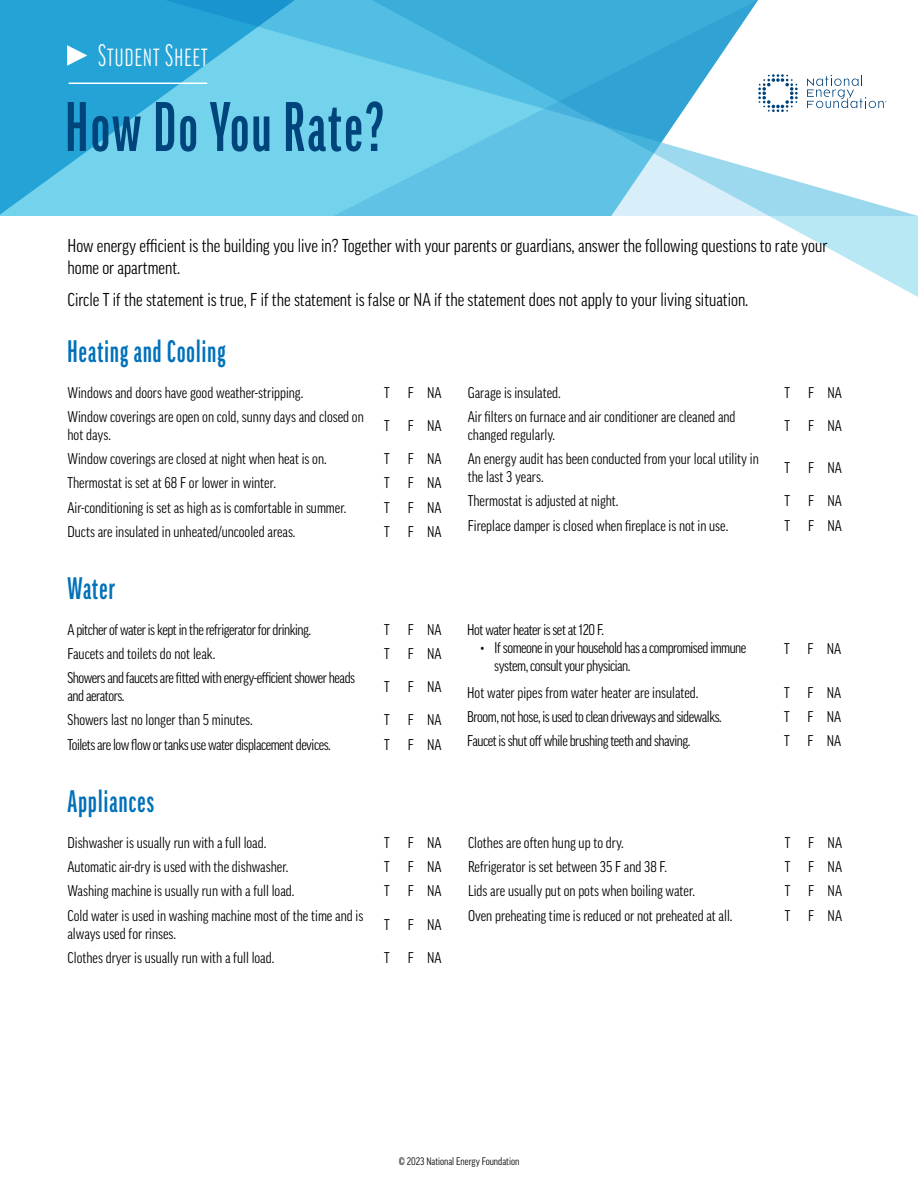
<style>
.page{position:relative;width:918px;height:1188px;background:#fff}
.page>*{position:absolute;margin:0;border:0;box-sizing:border-box;transform-origin:0 0}
.t1{font:700 67.5px "Good Pro Comp";letter-spacing:.04em;color:#00447c}
.t2{font:700 30px "Good Pro Comp";letter-spacing:.04em;color:#0071b9}
.t3{font:30px "Good Pro Comp";letter-spacing:.04em;color:#fff}
.t4{font:condensed 18px/21.6px "Good Pro";color:#000}
.t5{font:condensed 15px/18px "Good Pro";color:#000}
.t6{font:condensed 15px/18px "Good Pro";letter-spacing:-.03em;color:#000}
.t7{font:condensed 10.5px "Good Pro";color:#000}
</style>
<div class="page">
<svg style="left:769px;top:216px;width:149px;height:81px"></svg>
<svg style="left:0;top:0;width:165px;height:214px;fill:#24a3d7"></svg>
<svg style="left:165px;top:0;width:497px;height:216px"></svg>
<svg style="left:67px;top:45px;width:20px;height:21px"></svg>
<hr style="left:69px;top:83px;width:138px;height:1px;background:#fff">
<svg style="left:662px;top:0;width:256px;height:216px"></svg>
<svg style="left:758px;top:74px;width:40px;height:38px"></svg>
<svg style="left:807px;top:75px;width:79px;height:33px"></svg>
<h2 class="t3" style="left:98px;top:38px;width:111px">Student Sheet</h2>
<h1 class="t1" style="left:65px;top:89px;width:320px">How Do You Rate?</h1>
<p class="t4" style="left:68px;top:235px;width:761px">How energy efficient is the building you live in? Together with your parents or guardians, answer the following questions to rate your home or apartment.</p>
<p class="t4" style="left:68px;top:289px;width:682px">Circle T if the statement is true, F if the statement is false or NA if the statement does not apply to your living situation.</p>
<h2 class="t2" style="left:68px;top:335px;width:160px">Heating and Cooling</h2>
<p class="t5" style="left:68px;top:383px;width:237px">Windows and doors have good weather-stripping.</p>
<p class="t5" style="left:384px;top:383px;width:59px">T F NA</p>
<p class="t5" style="left:68px;top:408px;width:298px">Window coverings are open on cold, sunny days and closed on hot days.</p>
<p class="t5" style="left:384px;top:417px;width:59px">T F NA</p>
<p class="t5" style="left:68px;top:450px;width:261px">Window coverings are closed at night when heat is on.</p>
<p class="t5" style="left:384px;top:450px;width:59px">T F NA</p>
<p class="t5" style="left:68px;top:474px;width:210px">Thermostat is set at 68 F or lower in winter.</p>
<p class="t5" style="left:384px;top:474px;width:59px">T F NA</p>
<p class="t5" style="left:68px;top:498px;width:281px">Air-conditioning is set as high as is comfortable in summer.</p>
<p class="t5" style="left:384px;top:498px;width:59px">T F NA</p>
<p class="t5" style="left:68px;top:523px;width:230px">Ducts are insulated in unheated/uncooled areas.</p>
<p class="t5" style="left:384px;top:523px;width:59px">T F NA</p>
<p class="t5" style="left:468px;top:383px;width:95px">Garage is insulated.</p>
<p class="t5" style="left:785px;top:383px;width:59px">T F NA</p>
<p class="t5" style="left:468px;top:408px;width:269px">Air filters on furnace and air conditioner are cleaned and changed regularly.</p>
<p class="t5" style="left:785px;top:417px;width:59px">T F NA</p>
<p class="t5" style="left:468px;top:450px;width:293px">An energy audit has been conducted from your local utility in the last 3 years.</p>
<p class="t5" style="left:785px;top:459px;width:59px">T F NA</p>
<p class="t5" style="left:468px;top:492px;width:152px">Thermostat is adjusted at night.</p>
<p class="t5" style="left:785px;top:492px;width:59px">T F NA</p>
<p class="t5" style="left:468px;top:516px;width:262px">Fireplace damper is closed when fireplace is not in use.</p>
<p class="t5" style="left:785px;top:516px;width:59px">T F NA</p>
<h2 class="t2" style="left:68px;top:572px;width:49px">Water</h2>
<p class="t6" style="left:68px;top:620px;width:245px">A pitcher of water is kept in the refrigerator for drinking.</p>
<p class="t5" style="left:384px;top:620px;width:59px">T F NA</p>
<p class="t5" style="left:68px;top:645px;width:149px">Faucets and toilets do not leak.</p>
<p class="t5" style="left:384px;top:645px;width:59px">T F NA</p>
<p class="t6" style="left:68px;top:669px;width:289px">Showers and faucets are fitted with energy-efficient shower heads and aerators.</p>
<p class="t5" style="left:384px;top:678px;width:59px">T F NA</p>
<p class="t5" style="left:68px;top:711px;width:187px">Showers last no longer than 5 minutes.</p>
<p class="t5" style="left:384px;top:711px;width:59px">T F NA</p>
<p class="t6" style="left:68px;top:735px;width:265px">Toilets are low flow or tanks use water displacement devices.</p>
<p class="t5" style="left:384px;top:735px;width:59px">T F NA</p>
<h2 class="t2" style="left:68px;top:785px;width:88px">Appliances</h2>
<p class="t5" style="left:68px;top:833px;width:200px">Dishwasher is usually run with a full load.</p>
<p class="t5" style="left:384px;top:833px;width:59px">T F NA</p>
<p class="t5" style="left:68px;top:858px;width:223px">Automatic air-dry is used with the dishwasher.</p>
<p class="t5" style="left:384px;top:858px;width:59px">T F NA</p>
<p class="t5" style="left:68px;top:882px;width:229px">Washing machine is usually run with a full load.</p>
<p class="t5" style="left:384px;top:882px;width:59px">T F NA</p>
<p class="t5" style="left:68px;top:906px;width:297px">Cold water is used in washing machine most of the time and is always used for rinses.</p>
<p class="t5" style="left:384px;top:915px;width:59px">T F NA</p>
<p class="t5" style="left:68px;top:948px;width:208px">Clothes dryer is usually run with a full load.</p>
<p class="t5" style="left:384px;top:948px;width:59px">T F NA</p>
<p class="t6" style="left:467px;top:620px;width:138px">Hot water heater is set at 120 F.</p>
<p class="t6" style="left:494px;top:638px;width:254px;text-indent:-14px">• If someone in your household has a compromised immune system, consult your physician.</p>
<p class="t5" style="left:784px;top:640px;width:59px">T F NA</p>
<p class="t5" style="left:467px;top:683px;width:233px">Hot water pipes from water heater are insulated.</p>
<p class="t5" style="left:784px;top:683px;width:59px">T F NA</p>
<p class="t6" style="left:467px;top:708px;width:256px">Broom, not hose, is used to clean driveways and sidewalks.</p>
<p class="t5" style="left:784px;top:708px;width:59px">T F NA</p>
<p class="t6" style="left:467px;top:732px;width:225px">Faucet is shut off while brushing teeth and shaving.</p>
<p class="t5" style="left:784px;top:732px;width:59px">T F NA</p>
<p class="t5" style="left:468px;top:833px;width:157px">Clothes are often hung up to dry.</p>
<p class="t5" style="left:785px;top:833px;width:59px">T F NA</p>
<p class="t5" style="left:468px;top:858px;width:201px">Refrigerator is set between 35 F and 38 F.</p>
<p class="t5" style="left:785px;top:858px;width:59px">T F NA</p>
<p class="t5" style="left:468px;top:882px;width:229px">Lids are usually put on pots when boiling water.</p>
<p class="t5" style="left:785px;top:882px;width:59px">T F NA</p>
<p class="t5" style="left:468px;top:906px;width:266px">Oven preheating time is reduced or not preheated at all.</p>
<p class="t5" style="left:785px;top:906px;width:59px">T F NA</p>
<p class="t7" style="left:399px;top:1155px;width:122px">© 2023 National Energy Foundation</p>
</div>
